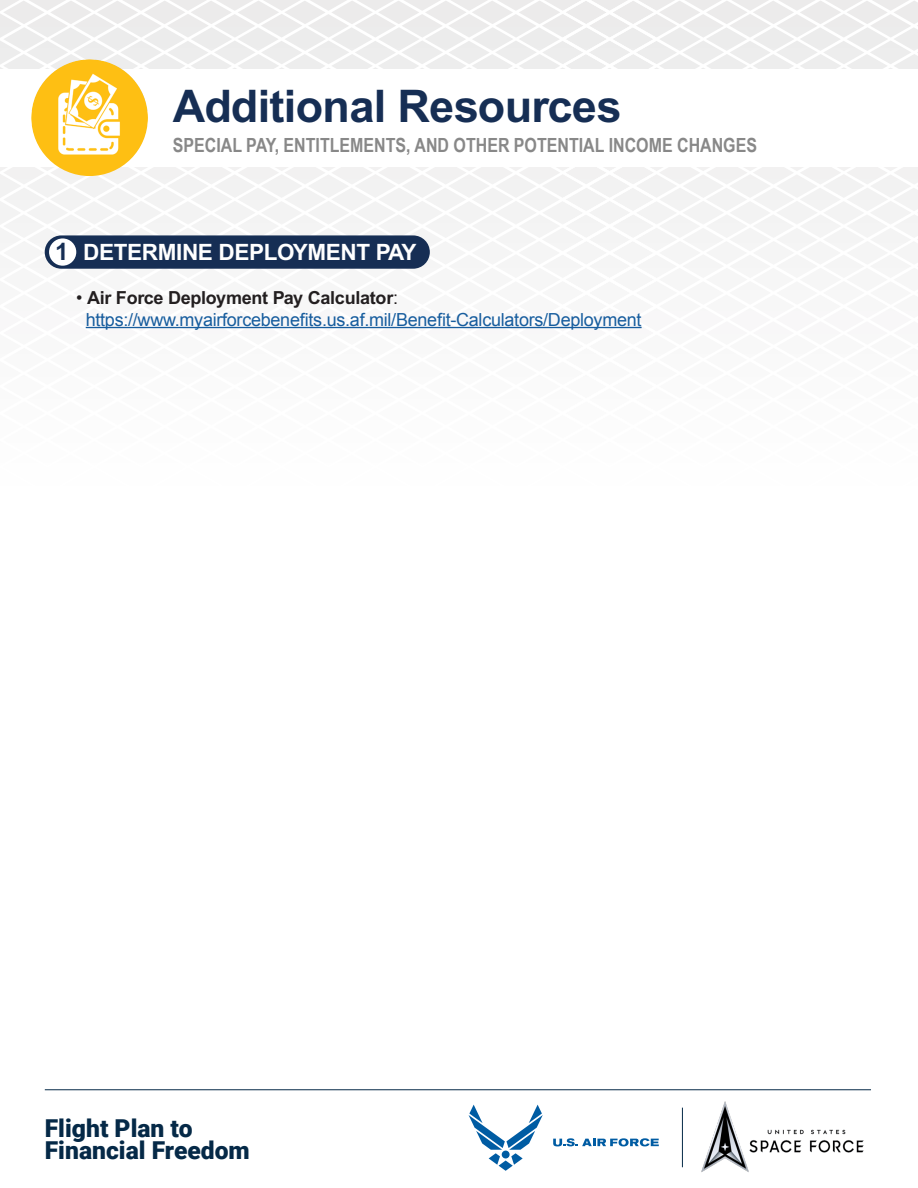
<style>
.page{position:relative;width:918px;height:1188px;background:#fff}
.page>*{position:absolute;margin:0;border:0;box-sizing:border-box;transform-origin:0 0}
.t1{font:700 45px "Arial";letter-spacing:-.015em;color:#162e54}
.t2{font:900 24.75px/22.5px "Roboto";color:#052947}
.t3{font:700 24px "Arial";color:#162e54}
.t4{font:700 22.5px "Arial";letter-spacing:-.015em;color:#fff}
.t5{font:700 19.5px "Arial Narrow";color:#888}
.t6{font:18px/21.6px "Arial";letter-spacing:-.015em;color:#175d9e}
.s1{color:#231f20}
.s2{font-weight:700;color:#231f20}
</style>
<div class="page">
<svg style="left:0;top:0;width:560px;height:329px;fill:#f4f4f4"></svg>
<svg style="left:560px;top:0;width:358px;height:329px;fill:#f5f5f5"></svg>
<div style="left:0;top:69px;width:918px;height:98px;background:#fff"></div>
<div style="left:45px;top:235px;width:385px;height:34px;background:#162e54;border-radius:17px"></div>
<div style="left:49px;top:238px;width:27px;height:28px;background:#fff;border-radius:50%"></div>
<img style="left:31px;top:59px;width:117px;height:117px;border-radius:58px">
<hr style="left:86px;top:327px;width:556px;height:1px;background:#175d9e">
<svg style="left:469px;top:1105px;width:74px;height:66px"></svg>
<div style="left:502px;top:1151px;width:8px;height:7px;background:#005ca3;border-radius:50%"></div>
<svg style="left:553px;top:1138px;width:106px;height:8px"></svg>
<img style="left:766px;top:1129px;width:98px;height:24px">
<img style="left:701px;top:1101px;width:65px;height:71px">
<hr style="left:682px;top:1108px;width:1px;height:59px;background:#052947">
<hr style="left:45px;top:1090px;width:826px;height:1px;background:#052947">
<p class="t1" style="left:173px;top:79px;width:450px">Additional Resources</p>
<p class="t5" style="left:173px;top:130px;width:586px">SPECIAL PAY, ENTITLEMENTS, AND OTHER POTENTIAL INCOME CHANGES</p>
<p class="t3" style="left:55px;top:238px;width:15px">1</p>
<p class="t4" style="left:83px;top:239px;width:335px">DETERMINE DEPLOYMENT PAY</p>
<p class="t6" style="left:86px;top:287px;width:557px;text-indent:-9px"><span class="s1">•</span> <span class="s2">Air Force Deployment Pay Calculator</span><span class="s1">: </span>https://www.myairforcebenefits.us.af.mil/Benefit-Calculators/Deployment</p>
<p class="t2" style="left:45px;top:1116px;width:207px">Flight Plan to<br>Financial Freedom</p>
</div>
